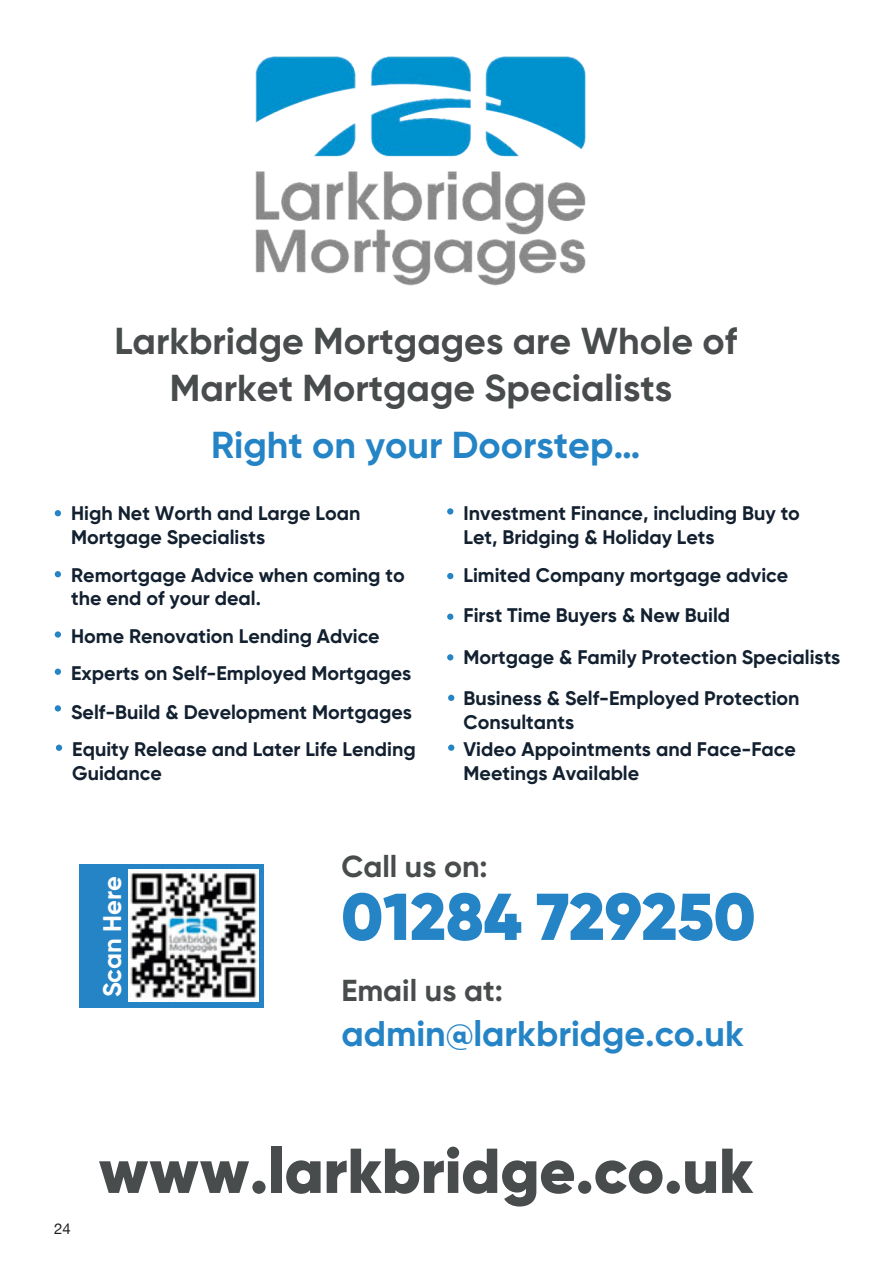
<style>
.page{position:relative;width:893px;height:1263px;background:#fff}
.page>*{position:absolute;margin:0;border:0;box-sizing:border-box;transform-origin:0 0}
.t1{font:900 66.15px "Gilroy";color:#2584c6}
.t2{font:900 63.3px "Gilroy";color:#494c4d}
.t3{font:700 37.5px/47.4px "Gilroy";color:#494c4d;text-align:center}
.t4{font:700 37.5px "Gilroy";color:#2584c6}
.t5{font:700 35.7px "Gilroy";color:#2584c6}
.t6{font:700 30.3px "Gilroy";color:#494c4d}
.t7{font:700 25.5px "Gilroy";color:#fff}
.t8{font:700 19.65px/41.1px "Gilroy";color:#122030}
.t9{font:15px "Helvetica Neue";color:#231f20}
</style>
<div class="page">
<svg style="left:55px;top:510px;width:6px;height:6px"></svg>
<svg style="left:55px;top:571px;width:6px;height:6px"></svg>
<div style="left:55px;top:631px;width:6px;height:7px;background:#2584c6;border-radius:3px"></div>
<div style="left:55px;top:668px;width:6px;height:7px;background:#2584c6;border-radius:3px"></div>
<svg style="left:55px;top:705px;width:6px;height:6px"></svg>
<svg style="left:56px;top:745px;width:6px;height:6px"></svg>
<div style="left:80px;top:864px;width:184px;height:144px;background:#2584c6"></div>
<div style="left:447px;top:508px;width:6px;height:7px;background:#2584c6;border-radius:3px"></div>
<svg style="left:447px;top:573px;width:6px;height:6px"></svg>
<div style="left:447px;top:613px;width:6px;height:7px;background:#2584c6;border-radius:3px"></div>
<svg style="left:447px;top:654px;width:6px;height:6px"></svg>
<svg style="left:448px;top:695px;width:6px;height:6px"></svg>
<div style="left:448px;top:744px;width:6px;height:7px;background:#2584c6;border-radius:3px"></div>
<img style="left:128px;top:870px;width:130px;height:131px">
<img style="left:255px;top:56px;width:331px;height:230px">
<h3 class="t3" style="left:115px;top:317px;width:624px">Larkbridge Mortgages are Whole of<br>Market Mortgage Specialists</h3>
<h3 class="t4" style="left:211px;top:422px;width:431px">Right on your Doorstep…</h3>
<p class="t8" style="left:71px;top:501px;width:291px;line-height:23.5px">High Net Worth and Large Loan<br>Mortgage Specialists</p>
<p class="t8" style="left:71px;top:563px;width:335px;line-height:23.4px">Remortgage Advice when coming to the end of your deal.</p>
<p class="t8" style="left:71px;top:617px;width:342px;line-height:37.8px">Home Renovation Lending Advice<br>Experts on Self-Employed Mortgages<br>Self-Build &amp; Development Mortgages</p>
<p class="t8" style="left:72px;top:737px;width:345px;line-height:23.9px">Equity Release and Later Life Lending<br>Guidance</p>
<p class="t8" style="left:464px;top:501px;width:338px;line-height:24.3px">Investment Finance, including Buy to<br>Let, Bridging &amp; Holiday Lets</p>
<p class="t8" style="left:464px;top:554px;width:378px">Limited Company mortgage advice<br>First Time Buyers &amp; New Build<br>Mortgage &amp; Family Protection Specialists Business &amp; Self-Employed Protection</p>
<p class="t8" style="left:464px;top:709px;width:334px;line-height:26.4px">Consultants<br>Video Appointments and Face-Face</p>
<p class="t8" style="left:464px;top:752px;width:177px">Meetings Available</p>
<p class="t7" style="left:96px;top:997px;width:123px;rotate:-90deg">Scan Here</p>
<h3 class="t6" style="left:341px;top:847px;width:148px">Call us on:</h3>
<h1 class="t1" style="left:341px;top:875px;width:415px">01284 729250</h1>
<h3 class="t6" style="left:341px;top:971px;width:163px">Email us at:</h3>
<h3 class="t5" style="left:341px;top:1011px;width:404px">admin@larkbridge.co.uk</h3>
<p class="t9" style="left:54px;top:1218px;width:18px">24</p>
<h2 class="t2" style="left:98px;top:1130px;width:657px">www.larkbridge.co.uk</h2>
</div>
